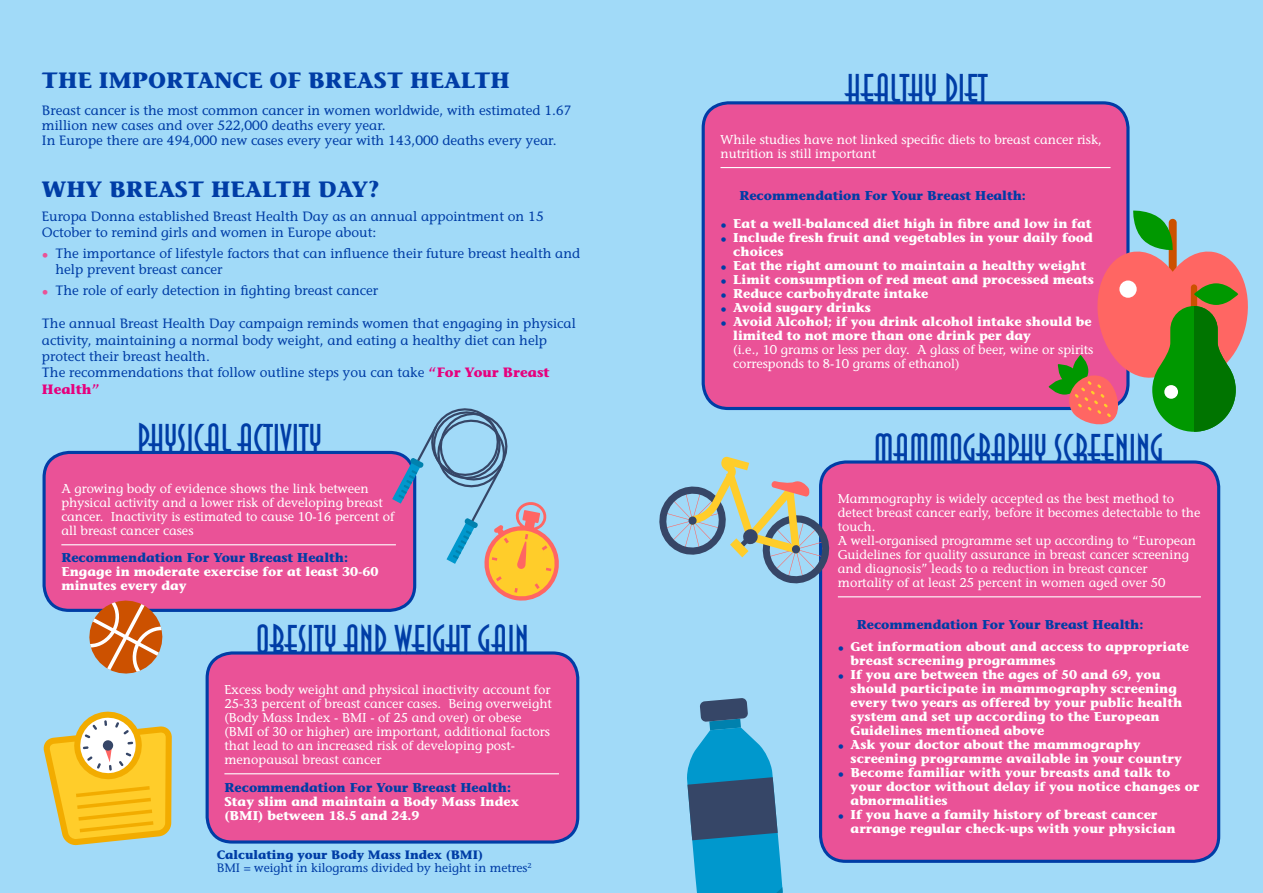
<style>
.page{position:relative;width:1263px;height:893px;background:#a1daf8}
.page>*{position:absolute;margin:0;border:0;box-sizing:border-box;transform-origin:0 0}
.t1{font:39.9px "Anna";color:#003da6}
.t2{font:700 22.2px "Stone Informal Std";color:#003da6}
.t3{font:500 13.5px/16.5px "Stone Informal Std";color:#003da6}
.t4{font:700 12.75px/14.1px "Stone Informal Std";color:#fff}
.t5{font:500 12.75px/14.1px "Stone Informal Std";color:#fff}
.t6{font:700 12.75px "Stone Informal Std";color:#003da6}
.t7{font:500 12.15px/13.4px "Stone Informal Std";color:#003da6}
.s1{color:#ea5297}
.s2{font-weight:700;color:#e6007d}
.s3{font-weight:700}
.s4{font-weight:500;color:#003da6}
</style>
<div class="page">
<svg style="left:687px;top:698px;width:96px;height:195px"></svg>
<div style="left:44px;top:452px;width:371px;height:158px;background:#ea5297;border-radius:25px"></div>
<hr style="left:61px;top:544px;width:335px;height:1px;background:#fff">
<div style="left:43px;top:451px;width:373px;height:161px;border:3px solid #003da6;border-radius:25px"></div>
<div style="left:820px;top:462px;width:399px;height:399px;background:#ea5297;border-radius:25px"></div>
<hr style="left:838px;top:596px;width:363px;height:1px;background:#fff">
<div style="left:819px;top:460px;width:401px;height:403px;border:3px solid #003da6;border-radius:25px"></div>
<div style="left:207px;top:653px;width:371px;height:189px;background:#ea5297;border-radius:25px"></div>
<hr style="left:224px;top:773px;width:335px;height:1px;background:#fff">
<div style="left:206px;top:651px;width:373px;height:193px;border:3px solid #003da6;border-radius:25px"></div>
<div style="left:703px;top:103px;width:425px;height:305px;background:#ea5297;border-radius:25px"></div>
<hr style="left:720px;top:167px;width:390px;height:1px;background:#fff">
<div style="left:702px;top:101px;width:427px;height:309px;border:3px solid #003da6;border-radius:25px"></div>
<svg style="left:1048px;top:379px;width:32px;height:16px"></svg>
<svg style="left:1057px;top:210px;width:191px;height:222px"></svg>
<svg style="left:659px;top:456px;width:174px;height:131px"></svg>
<svg style="left:43px;top:711px;width:129px;height:135px"></svg>
<svg style="left:84px;top:600px;width:83px;height:74px"></svg>
<svg style="left:392px;top:408px;width:167px;height:196px"></svg>
<h2 class="t2" style="left:42px;top:67px;width:470px">THE IMPORTANCE OF BREAST HEALTH</h2>
<p class="t3" style="left:42px;top:103px;width:531px;line-height:14.9px">Breast cancer is the most common cancer in women worldwide, with estimated 1.67 million new cases and over 522,000 deaths every year.<br>In Europe there are 494,000 new cases every year with 143,000 deaths every year.</p>
<h2 class="t2" style="left:42px;top:175px;width:339px">WHY BREAST HEALTH DAY?</h2>
<p class="t3" style="left:42px;top:208px;width:503px">Europa Donna established Breast Health Day as an annual appointment on 15<br>October to remind girls and women in Europe about:</p>
<p class="t3" style="left:55px;top:245px;width:526px;text-indent:-14px"><span class="s1">•</span> The importance of lifestyle factors that can influence their future breast health and help prevent breast cancer</p>
<p class="t3" style="left:42px;top:282px;width:338px"><span class="s1">•</span> The role of early detection in fighting breast cancer</p>
<p class="t3" style="left:42px;top:315px;width:535px">The annual Breast Health Day campaign reminds women that engaging in physical activity, maintaining a normal body weight, and eating a healthy diet can help protect their breast health.<br>The recommendations that follow outline steps you can take <span class="s2">“For Your Breast Health”</span></p>
<h1 class="t1" style="left:137px;top:418px;width:186px">PHYSICAL ACTIVITY</h1>
<p class="t5" style="left:61px;top:481px;width:334px">A growing body of evidence shows the link between physical activity and a lower risk of developing breast cancer. Inactivity is estimated to cause 10-16 percent of all breast cancer cases</p>
<p class="t6" style="left:61px;top:550px;width:288px">Recommendation For Your Breast Health:</p>
<p class="t4" style="left:61px;top:565px;width:319px">Engage in moderate exercise for at least 30-60 minutes every day</p>
<h1 class="t1" style="left:256px;top:619px;width:274px">OBESITY AND WEIGHT GAIN</h1>
<p class="t5" style="left:224px;top:682px;width:329px">Excess body weight and physical inactivity account for 25-33 percent of breast cancer cases. Being overweight (Body Mass Index - BMI - of 25 and over) or obese (BMI of 30 or higher) are important, additional factors that lead to an increased risk of developing post&shy;menopausal breast cancer</p>
<p class="t6" style="left:224px;top:779px;width:288px">Recommendation For Your Breast Health:</p>
<p class="t4" style="left:224px;top:794px;width:296px">Stay slim and maintain a Body Mass Index (BMI) between 18.5 and 24.9</p>
<p class="t7" style="left:217px;top:848px;width:316px"><span class="s3">Calculating your Body Mass Index (BMI)<br></span>BMI = weight in kilograms divided by height in metres<sup>2</sup></p>
<h1 class="t1" style="left:845px;top:68px;width:143px">HEALTHY DIET</h1>
<p class="t5" style="left:720px;top:132px;width:383px">While studies have not linked specific diets to breast cancer risk, nutrition is still important</p>
<p class="t6" style="left:739px;top:187px;width:288px">Recommendation For Your Breast Health:</p>
<p class="t4" style="left:720px;top:216px;width:373px"><span class="s4">•</span> Eat a well-balanced diet high in fibre and low in fat</p>
<p class="t4" style="left:733px;top:230px;width:361px;text-indent:-13px"><span class="s4">•</span> Include fresh fruit and vegetables in your daily food choices</p>
<p class="t4" style="left:720px;top:258px;width:367px"><span class="s4">•</span> Eat the right amount to maintain a healthy weight</p>
<p class="t4" style="left:720px;top:272px;width:375px"><span class="s4">•</span> Limit consumption of red meat and processed meats</p>
<p class="t4" style="left:720px;top:286px;width:210px"><span class="s4">•</span> Reduce carbohydrate intake</p>
<p class="t4" style="left:720px;top:300px;width:152px"><span class="s4">•</span> Avoid sugary drinks</p>
<p class="t4" style="left:733px;top:314px;width:360px;text-indent:-13px"><span class="s4">•</span> Avoid Alcohol; if you drink alcohol intake should be limited to not more than one drink per day</p>
<p class="t5" style="left:733px;top:342px;width:362px">(i.e., 10 grams or less per day. A glass of beer, wine or spirits corresponds to 8-10 grams of ethanol)</p>
<h1 class="t1" style="left:874px;top:428px;width:291px">MAMMOGRAPHY SCREENING</h1>
<p class="t5" style="left:838px;top:491px;width:364px">Mammography is widely accepted as the best method to detect breast cancer early, before it becomes detectable to the touch.<br>A well-organised programme set up according to “European Guidelines for quality assurance in breast cancer screening and diagnosis” leads to a reduction in breast cancer mortality of at least 25 percent in women aged over 50</p>
<p class="t6" style="left:857px;top:617px;width:288px">Recommendation For Your Breast Health:</p>
<p class="t4" style="left:851px;top:639px;width:340px;text-indent:-13px"><span class="s4">•</span> Get information about and access to appropriate breast screening programmes</p>
<p class="t4" style="left:851px;top:667px;width:333px;text-indent:-13px"><span class="s4">•</span> If you are between the ages of 50 and 69, you should participate in mammography screening every two years as offered by your public health system and set up according to the European Guidelines mentioned above</p>
<p class="t4" style="left:851px;top:737px;width:333px;text-indent:-13px"><span class="s4">•</span> Ask your doctor about the mammography screening programme available in your country</p>
<p class="t4" style="left:851px;top:765px;width:350px;text-indent:-13px"><span class="s4">•</span> Become familiar with your breasts and talk to your doctor without delay if you notice changes or abnormalities</p>
<p class="t4" style="left:851px;top:807px;width:326px;text-indent:-13px"><span class="s4">•</span> If you have a family history of breast cancer arrange regular check-ups with your physician</p>
</div>
